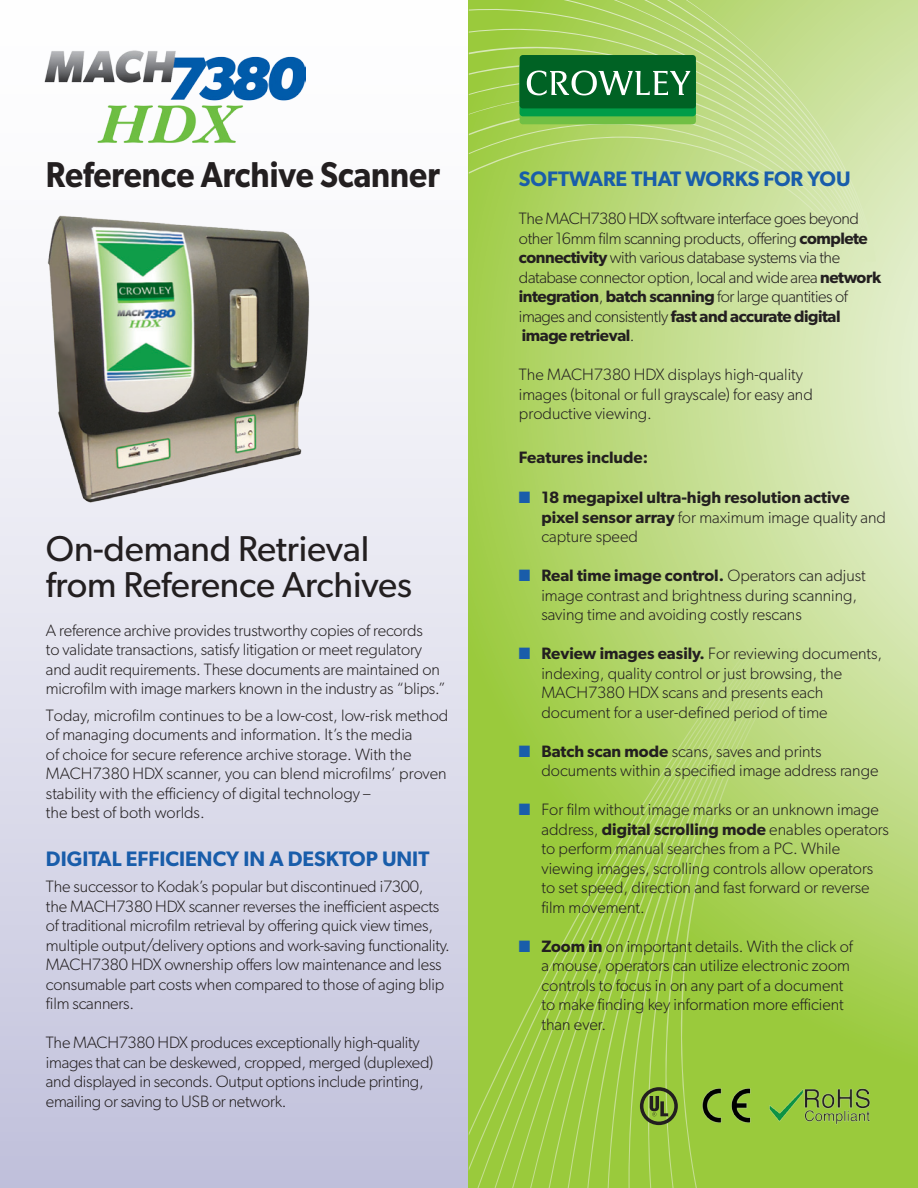
<style>
.page{position:relative;width:918px;height:1188px;background:#fff}
.page>*{position:absolute;margin:0;border:0;box-sizing:border-box;transform-origin:0 0}
.t1{font:36px/36px "Gibson";letter-spacing:-.005em;color:#231f20}
.t2{font:600 36px "Gibson";color:#231f20;scale:.9 1}
.t3{font:600 21px "Gibson";color:#195daa}
.t4{font:300 16.5px/19.5px "Gibson";letter-spacing:-.01em;color:#231f20}
.t5{font:600 16.5px/19.5px "Gibson";color:#231f20}
.s1{font-weight:600}
.s2{color:#195daa}
.s3{font-weight:300}
</style>
<div class="page">
<div style="left:0;top:0;width:474px;height:1188px;background:linear-gradient(to bottom,#fff,#c4c4dd)"></div>
<svg style="left:469px;top:0;width:449px;height:1188px;background:#bedb83"></svg>
<svg style="left:469px;top:0;width:145px;height:20px;background:#a1cd4b"></svg>
<svg style="left:614px;top:0;width:262px;height:261px;background:#bfdb85"></svg>
<svg style="left:469px;top:20px;width:401px;height:241px;background:#bbd97f"></svg>
<svg style="left:794px;top:648px;width:4px;height:540px;background:#acd260"></svg>
<svg style="left:776px;top:648px;width:18px;height:540px;background:#abd25f"></svg>
<div style="left:471px;top:648px;width:36px;height:540px;background:#9aca3c"></div>
<svg style="left:507px;top:648px;width:19px;height:540px;background:#9bca3f"></svg>
<svg style="left:526px;top:648px;width:242px;height:540px;background:#a3ce4f"></svg>
<div style="left:520px;top:71px;width:176px;height:53px;background:#71bf44;border-radius:3px"></div>
<div style="left:520px;top:63px;width:176px;height:53px;background:#009d48;border-radius:3px"></div>
<div style="left:520px;top:55px;width:176px;height:53px;background:#006224;border-radius:3px"></div>
<svg style="left:527px;top:71px;width:164px;height:24px"></svg>
<img style="left:697px;top:1083px;width:67px;height:47px">
<img style="left:768px;top:1079px;width:104px;height:51px">
<svg style="left:640px;top:1087px;width:38px;height:38px"></svg>
<img style="left:37px;top:205px;width:285px;height:300px">
<img style="left:40px;top:39px;width:266px;height:112px">
<p class="t2" style="left:46px;top:153px;width:439px">Reference Archive Scanner</p>
<p class="t1" style="left:46px;top:530px;width:368px">On-demand Retrieval from Reference Archives</p>
<p class="t4" style="left:46px;top:620px;width:401px">A reference archive provides trustworthy copies of records<br>to validate transactions, satisfy litigation or meet regulatory and audit requirements. These documents are maintained on microfilm with image markers known in the industry as “blips.”</p>
<p class="t4" style="left:46px;top:705px;width:404px">Today, microfilm continues to be a low-cost, low-risk method of managing documents and information. It’s the media<br>of choice for secure reference archive storage. With the MACH7380 HDX scanner, you can blend microfilms’ proven stability with the efficiency of digital technology –<br>the best of both worlds.</p>
<p class="t3" style="left:46px;top:846px;width:385px">DIGITAL EFFICIENCY IN A DESKTOP UNIT</p>
<p class="t4" style="left:46px;top:877px;width:406px">The successor to Kodak’s popular but discontinued i7300,<br>the MACH7380 HDX scanner reverses the inefficient aspects of traditional microfilm retrieval by offering quick view times, multiple output/delivery options and work-saving functionality.<br>MACH7380 HDX ownership offers low maintenance and less consumable part costs when compared to those of aging blip film scanners.</p>
<p class="t4" style="left:46px;top:1033px;width:389px">The MACH7380 HDX produces exceptionally high-quality images that can be deskewed, cropped, merged (duplexed) and displayed in seconds. Output options include printing, emailing or saving to USB or network.</p>
<p class="t3" style="left:519px;top:166px;width:333px">SOFTWARE THAT WORKS FOR YOU</p>
<p class="t4" style="left:519px;top:209px;width:364px">The MACH7380 HDX software interface goes beyond other 16mm film scanning products, offering <span class="s1">complete connectivity</span> with various database systems via the database connector option, local and wide area <span class="s1">network integration</span>, <span class="s1">batch scanning</span> for large quantities of images and consistently <span class="s1">fast and accurate digital image retrieval</span>.</p>
<p class="t4" style="left:519px;top:365px;width:295px">The MACH7380 HDX displays high-quality images (bitonal or full grayscale) for easy and productive viewing.</p>
<p class="t5" style="left:519px;top:447px;width:131px">Features include:</p>
<p class="t5" style="left:541px;top:488px;width:346px;text-indent:-22px"><span class="s2">■</span> 18 megapixel ultra-high resolution active pixel sensor array <span class="s3">for maximum image quality and capture speed</span></p>
<p class="t4" style="left:541px;top:566px;width:326px;text-indent:-22px"><span class="s2">■</span> <span class="s1">Real time image control.</span> Operators can adjust image contrast and brightness during scanning, saving time and avoiding costly rescans</p>
<p class="t4" style="left:541px;top:644px;width:342px;text-indent:-22px"><span class="s2">■</span> <span class="s1">Review images easily.</span> For reviewing documents, indexing, quality control or just browsing, the MACH7380 HDX scans and presents each document for a user-defined period of time</p>
<p class="t4" style="left:541px;top:741px;width:339px;text-indent:-22px"><span class="s2">■</span> <span class="s1">Batch scan mode</span> scans, saves and prints documents within a specified image address range</p>
<p class="t4" style="left:541px;top:800px;width:349px;text-indent:-22px"><span class="s2">■</span> For film without image marks or an unknown image address, <span class="s1">digital scrolling mode</span> enables operators to perform manual searches from a PC. While viewing images, scrolling controls allow operators to set speed, direction and fast forward or reverse film movement.</p>
<p class="t4" style="left:541px;top:936px;width:313px;text-indent:-22px"><span class="s2">■</span> <span class="s1">Zoom in</span> on important details. With the click of a mouse, operators can utilize electronic zoom controls to focus in on any part of a document to make finding key information more efficient than ever.</p>
</div>
